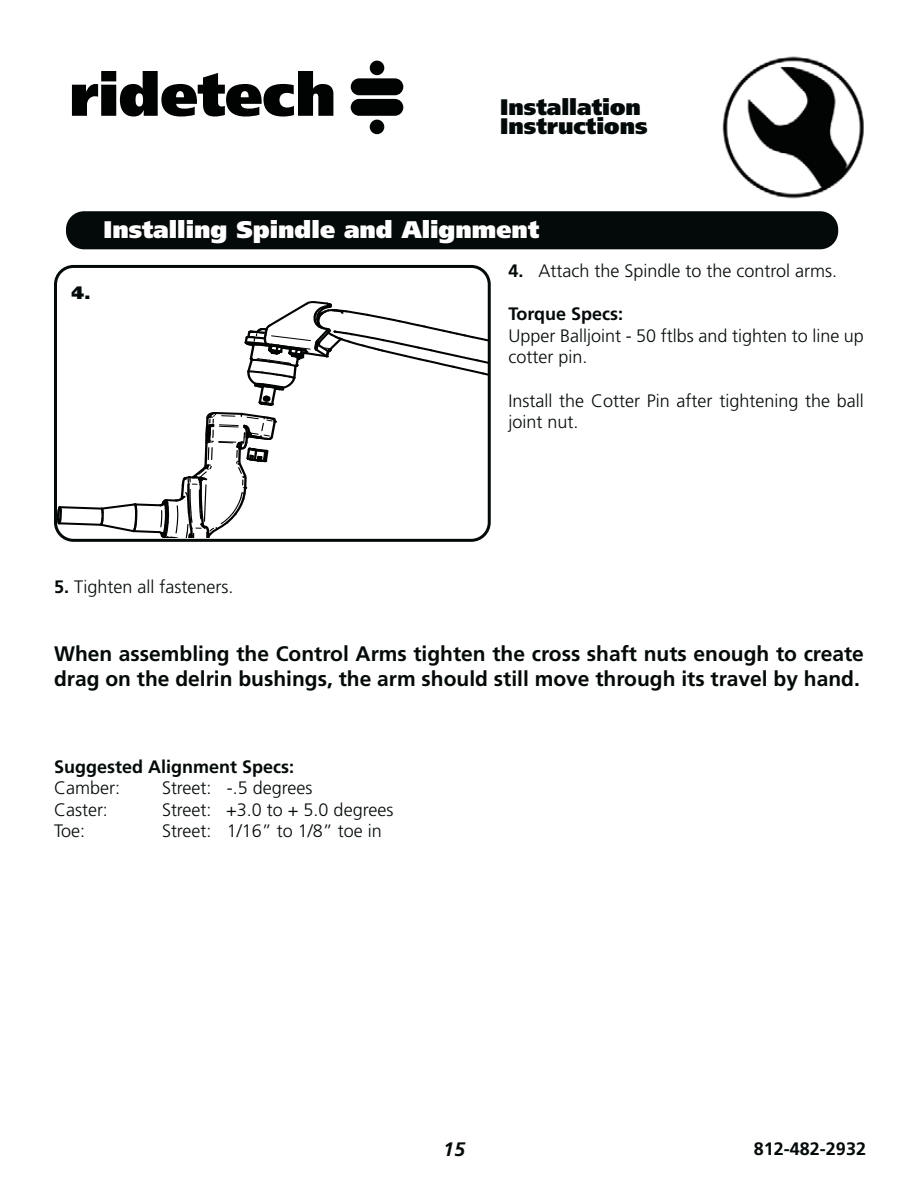
<style>
.page{position:relative;width:918px;height:1188px;background:#fff}
.page>*{position:absolute;margin:0;border:0;box-sizing:border-box;transform-origin:0 0}
.t1{font:900 24px "Frutiger LT Pro";color:#fff}
.t2{font:900 22.5px/19.5px "Frutiger LT Pro";color:#040909}
.t3{font:700 21px/25.2px "Frutiger LT Pro";color:#040909}
.t4{font:italic 700 19.5px "Frutiger LT Pro";color:#040909}
.t5{font:300 18px/21.6px "Frutiger LT Pro";color:#040909}
.t6{font:700 18px "Frutiger LT Pro";color:#040909}
.t7{font:900 18px "Frutiger LT Pro";color:#040909}
.s1{font-weight:700}
</style>
<div class="page">
<img style="left:722px;top:56px;width:142px;height:143px">
<svg style="left:72px;top:71px;width:261px;height:46px"></svg>
<div style="left:351px;top:78px;width:52px;height:17px;background:#010202;border-radius:8px"></div>
<div style="left:351px;top:99px;width:52px;height:17px;background:#010202;border-radius:8px"></div>
<div style="left:370px;top:61px;width:14px;height:14px;background:#010202;border-radius:50%"></div>
<div style="left:370px;top:120px;width:14px;height:14px;background:#010202;border-radius:50%"></div>
<svg style="left:58px;top:301px;width:429px;height:237px"></svg>
<div style="left:66px;top:211px;width:772px;height:38px;background:#040909;border-radius:18px"></div>
<div style="left:54px;top:265px;width:437px;height:277px;border:3px solid #040909;border-radius:18px"></div>
<p class="t2" style="left:500px;top:98px;width:149px">Installation<br>Instructions</p>
<p class="t7" style="left:71px;top:285px;width:21px">4.</p>
<h1 class="t1" style="left:104px;top:220px;width:437px">Installing Spindle and Alignment</h1>
<p class="t5" style="left:508px;top:261px;width:330px"><span class="s1">4.</span> Attach the Spindle to the control arms.</p>
<p class="t6" style="left:508px;top:306px;width:116px">Torque Specs:</p>
<p class="t5" style="left:508px;top:326px;width:357px">Upper Balljoint - 50 ftlbs and tighten to line up cotter pin.</p>
<p class="t5" style="left:508px;top:390px;width:357px">Install the Cotter Pin after tightening the ball joint nut.</p>
<p class="t5" style="left:54px;top:576px;width:181px"><span class="s1">5.</span> Tighten all fasteners.</p>
<p class="t3" style="left:54px;top:642px;width:811px">When assembling the Control Arms tighten the cross shaft nuts enough to create drag on the delrin bushings, the arm should still move through its travel by hand.</p>
<p class="t6" style="left:54px;top:759px;width:242px">Suggested Alignment Specs:</p>
<p class="t5" style="left:54px;top:778px;width:68px">Camber:</p>
<p class="t5" style="left:162px;top:778px;width:152px">Street: -.5 degrees</p>
<p class="t5" style="left:54px;top:800px;width:55px">Caster:</p>
<p class="t5" style="left:162px;top:800px;width:233px">Street: +3.0 to + 5.0 degrees</p>
<p class="t5" style="left:54px;top:821px;width:33px">Toe:</p>
<p class="t5" style="left:162px;top:821px;width:221px">Street: 1/16” to 1/8” toe in</p>
<p class="t4" style="left:443px;top:1141px;width:23px">15</p>
<p class="t6" style="left:754px;top:1141px;width:114px">812-482-2932</p>
</div>
